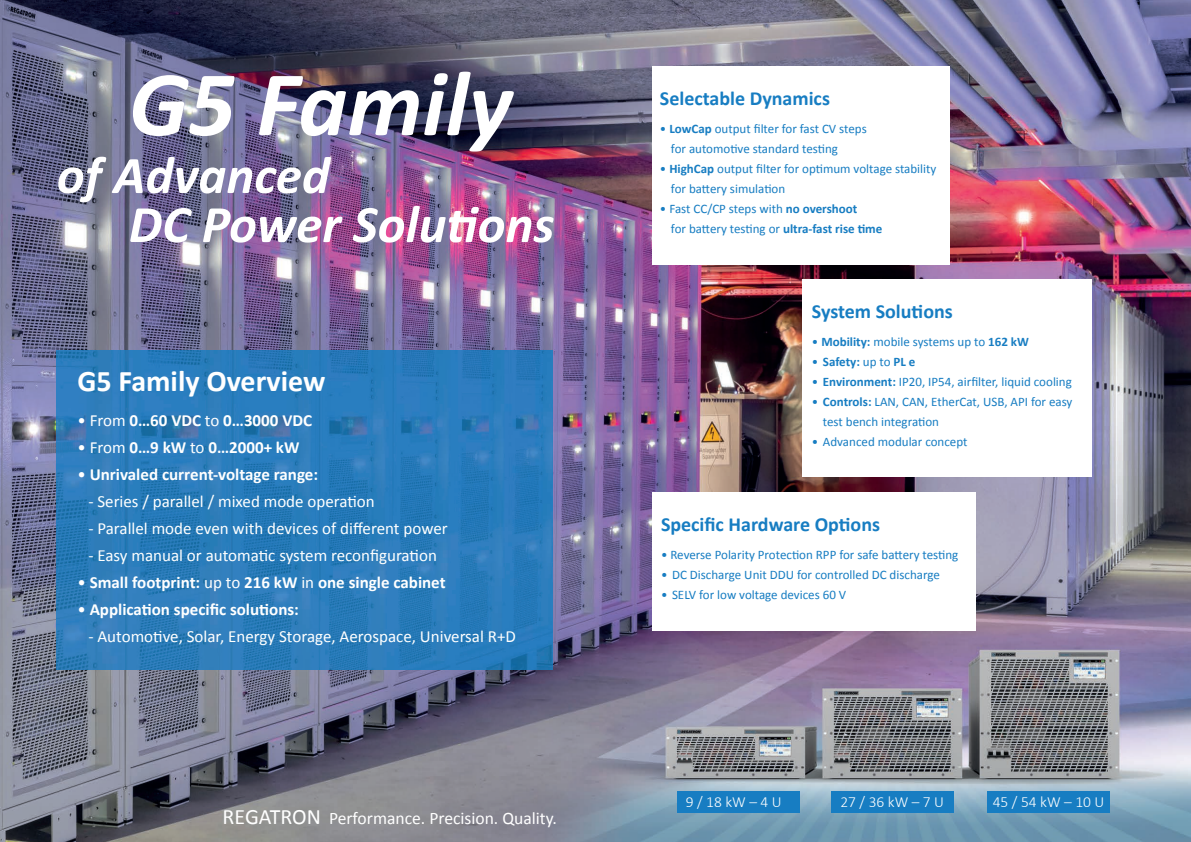
<style>
.page{position:relative;width:1191px;height:842px;background:#fff}
.page>*{position:absolute;margin:0;border:0;box-sizing:border-box;transform-origin:0 0}
.t1{font:italic 700 93.2px "Calibri";color:#fff}
.t2{font:italic 700 53px/49.1px "Calibri";color:#fff}
.t3{font:700 30px "Calibri";color:#fff}
.t4{font:700 20px "Calibri";color:#177dc2}
.t5{font:17.6px "Calibri";color:#fff}
.t6{font:17px "Calibri";color:#fff}
.t7{font:700 17px "Calibri";color:#fff}
.t8{font:300 15.5px "Calibri";color:#fff}
.t9{font:13px/20px "Calibri";color:#177dc2}
.t10{font:700 13px "Calibri";letter-spacing:-.005em;color:#177dc2}
.s1{font-weight:400}
.s2{font-size:22px}
.s3{font-weight:700}
</style>
<div class="page">
<img style="left:0;top:0;width:1191px;height:842px">
<img style="left:57px;top:351px;width:496px;height:319px">
<div style="left:652px;top:66px;width:298px;height:199px;background:#fff"></div>
<div style="left:802px;top:279px;width:289px;height:198px;background:#fff"></div>
<div style="left:652px;top:492px;width:323px;height:138px;background:#fff"></div>
<div style="left:987px;top:791px;width:122px;height:22px;background:#177dc2"></div>
<div style="left:831px;top:791px;width:122px;height:22px;background:#177dc2"></div>
<div style="left:677px;top:791px;width:122px;height:22px;background:#177dc2"></div>
<h1 class="t1" style="left:129px;top:38px;width:385px">G5 Family</h1>
<h2 class="t2" style="left:129px;top:149px;width:427px;text-indent:-72px">of Advanced<br>DC Power Solutions</h2>
<h3 class="t3" style="left:77px;top:360px;width:250px">G5 Family Overview</h3>
<h3 class="t7" style="left:77px;top:408px;width:236px"><span class="s1">• From</span> 0…60 VDC <span class="s1">to</span> 0…3000 VDC</h3>
<h3 class="t7" style="left:77px;top:435px;width:224px"><span class="s1">• From</span> 0…9 kW <span class="s1">to</span> 0…2000+ kW</h3>
<h3 class="t7" style="left:77px;top:462px;width:242px"><span class="s1">•</span> Unrivaled current-voltage range:</h3>
<h3 class="t6" style="left:88px;top:490px;width:288px">- Series / parallel / mixed mode operation</h3>
<h3 class="t6" style="left:88px;top:517px;width:361px">- Parallel mode even with devices of different power</h3>
<h3 class="t6" style="left:88px;top:544px;width:350px">- Easy manual or automatic system reconfiguration</h3>
<h3 class="t7" style="left:77px;top:570px;width:370px"><span class="s1">•</span> Small footprint: <span class="s1">up to</span> 216 kW <span class="s1">in</span> one single cabinet</h3>
<h3 class="t7" style="left:77px;top:597px;width:223px"><span class="s1">•</span> Application specific solutions:</h3>
<h3 class="t6" style="left:88px;top:625px;width:429px">- Automotive, Solar, Energy Storage, Aerospace, Universal R+D</h3>
<h3 class="t5" style="left:223px;top:806px;width:336px"><span class="s2">REGATRON</span> Performance. Precision. Quality.</h3>
<h3 class="t4" style="left:660px;top:84px;width:171px">Selectable Dynamics</h3>
<p class="t9" style="left:671px;top:118px;width:197px;text-indent:-11px">• <span class="s3">LowCap</span> output filter for fast CV steps for automotive standard testing</p>
<p class="t9" style="left:671px;top:158px;width:267px;text-indent:-11px">• <span class="s3">HighCap</span> output filter for optimum voltage stability for battery simulation</p>
<p class="t9" style="left:671px;top:198px;width:213px;text-indent:-11px">• Fast CC/CP steps with <span class="s3">no overshoot<br></span>for battery testing or <span class="s3">ultra-fast rise time</span></p>
<h3 class="t4" style="left:812px;top:298px;width:142px">System Solutions</h3>
<p class="t9" style="left:812px;top:332px;width:218px">• <span class="s3">Mobility:</span> mobile systems up to <span class="s3">162 kW</span></p>
<p class="t10" style="left:812px;top:353px;width:105px"><span class="s1">•</span> Safety: <span class="s1">up to</span> PL e</p>
<p class="t9" style="left:812px;top:372px;width:261px">• <span class="s3">Environment:</span> IP20, IP54, airfilter, liquid cooling</p>
<p class="t9" style="left:823px;top:392px;width:251px;text-indent:-11px">• <span class="s3">Controls:</span> LAN, CAN, EtherCat, USB, API for easy test bench integration</p>
<p class="t9" style="left:812px;top:432px;width:157px">• Advanced modular concept</p>
<h3 class="t4" style="left:661px;top:510px;width:221px">Specific Hardware Options</h3>
<p class="t9" style="left:661px;top:544px;width:299px">• Reverse Polarity Protection RPP for safe battery testing</p>
<p class="t9" style="left:661px;top:564px;width:280px">• DC Discharge Unit DDU for controlled DC discharge</p>
<p class="t9" style="left:661px;top:584px;width:187px">• SELV for low voltage devices 60 V</p>
<p class="t8" style="left:686px;top:792px;width:97px">9 / 18 kW – 4 U</p>
<p class="t8" style="left:840px;top:792px;width:105px">27 / 36 kW – 7 U</p>
<p class="t8" style="left:992px;top:792px;width:113px">45 / 54 kW – 10 U</p>
</div>
